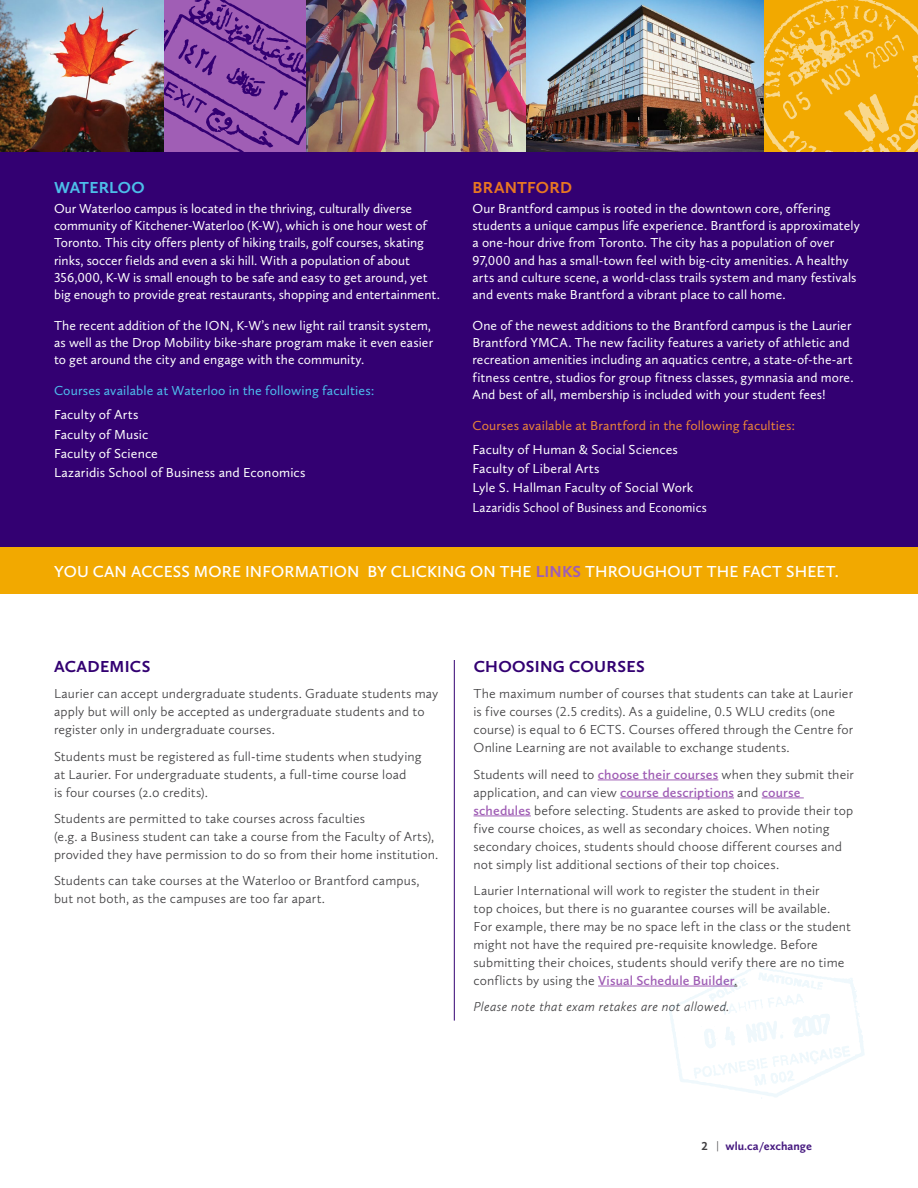
<style>
.page{position:relative;width:918px;height:1188px;background:#fff}
.page>*{position:absolute;margin:0;border:0;box-sizing:border-box;transform-origin:0 0}
.t1{font:600 16.5px "Calluna Sans";letter-spacing:.01em;color:#fff}
.t2{font:700 16.5px "Calluna Sans";letter-spacing:.02em;color:#330072}
.t3{font:700 16.5px "Calluna Sans";letter-spacing:.01em;color:#e87722}
.t4{font:700 16.5px "Calluna Sans";letter-spacing:.005em;color:#4dbee9}
.t5{font:300 13.5px/18px "Calluna Sans";letter-spacing:.01em;color:#414042}
.t6{font:13.5px/17.2px "Calluna Sans";letter-spacing:.005em;color:#fff}
.t7{font:13.5px "Calluna Sans";letter-spacing:.005em;color:#ea8538}
.t8{font:13.5px "Calluna Sans";letter-spacing:.005em;color:#4dbded}
.t9{font:italic 300 13.5px "Calluna Sans";letter-spacing:.02em;color:#414042}
.t10{font:700 12px "Calluna Sans";color:#471a80}
.s1{font-weight:700;color:#a05eb5}
.s2{font-weight:600;color:#a05eb5}
.s3{color:#414042}
.s4{font-weight:300;font-size:10.5px;color:#414042}
</style>
<div class="page">
<div style="left:0;top:546px;width:918px;height:48px;background:#f2a900"></div>
<div style="left:0;top:152px;width:918px;height:394px;background:#330072"></div>
<svg style="left:163px;top:0;width:143px;height:152px;background:#8b4ca8"></svg>
<img style="left:0;top:0;width:163px;height:152px">
<img style="left:306px;top:0;width:220px;height:152px">
<img style="left:526px;top:0;width:238px;height:152px">
<svg style="left:764px;top:0;width:154px;height:152px;background:#f3b21c"></svg>
<hr style="left:598px;top:780px;width:120px;height:1px;background:#a05eb5">
<hr style="left:620px;top:798px;width:114px;height:1px;background:#a05eb5">
<hr style="left:762px;top:798px;width:42px;height:1px;background:#a05eb5">
<hr style="left:474px;top:816px;width:57px;height:1px;background:#a05eb5">
<hr style="left:598px;top:986px;width:136px;height:1px;background:#a05eb5">
<svg style="left:669px;top:967px;width:196px;height:132px"></svg>
<hr style="left:454px;top:660px;width:1px;height:361px;background:#330072">
<p class="t4" style="left:54px;top:177px;width:92px">WATERLOO</p>
<p class="t6" style="left:54px;top:200px;width:387px">Our Waterloo campus is located in the thriving, culturally diverse community of Kitchener-Waterloo (K-W), which is one hour west of Toronto. This city offers plenty of hiking trails, golf courses, skating rinks, soccer fields and even a ski hill. With a population of about 356,000, K-W is small enough to be safe and easy to get around, yet big enough to provide great restaurants, shopping and entertainment.</p>
<p class="t6" style="left:54px;top:317px;width:381px">The recent addition of the ION, K-W’s new light rail transit system, as well as the Drop Mobility bike-share program make it even easier to get around the city and engage with the community.</p>
<p class="t8" style="left:54px;top:382px;width:322px">Courses available at Waterloo in the following faculties:</p>
<p class="t6" style="left:54px;top:405px;width:253px;line-height:19.4px">Faculty of Arts<br>Faculty of Music<br>Faculty of Science<br>Lazaridis School of Business and Economics</p>
<p class="t3" style="left:473px;top:177px;width:101px">BRANTFORD</p>
<p class="t6" style="left:472px;top:200px;width:389px">Our Brantford campus is rooted in the downtown core, offering students a unique campus life experience. Brantford is approximately a one-hour drive from Toronto. The city has a population of over 97,000 and has a small-town feel with big-city amenities. A healthy arts and culture scene, a world-class trails system and many festivals and events make Brantford a vibrant place to call home.</p>
<p class="t6" style="left:472px;top:317px;width:383px">One of the newest additions to the Brantford campus is the Laurier Brantford YMCA. The new facility features a variety of athletic and recreation amenities including an aquatics centre, a state-of-the-art fitness centre, studios for group fitness classes, gymnasia and more.<br>And best of all, membership is included with your student fees!</p>
<p class="t7" style="left:472px;top:417px;width:324px">Courses available at Brantford in the following faculties:</p>
<p class="t6" style="left:472px;top:439px;width:236px;line-height:19.4px">Faculty of Human &amp; Social Sciences Faculty of Liberal Arts<br>Lyle S. Hallman Faculty of Social Work Lazaridis School of Business and Economics</p>
<p class="t1" style="left:54px;top:561px;width:786px">YOU CAN ACCESS MORE INFORMATION BY CLICKING ON THE <span class="s1">LINKS</span> THROUGHOUT THE FACT SHEET.</p>
<p class="t2" style="left:54px;top:657px;width:98px">ACADEMICS</p>
<p class="t5" style="left:54px;top:685px;width:386px">Laurier can accept undergraduate students. Graduate students may apply but will only be accepted as undergraduate students and to register only in undergraduate courses.</p>
<p class="t5" style="left:54px;top:747px;width:369px">Students must be registered as full-time students when studying at Laurier. For undergraduate students, a full-time course load<br>is four courses (2.0 credits).</p>
<p class="t5" style="left:54px;top:809px;width:386px">Students are permitted to take courses across faculties<br>(e.g. a Business student can take a course from the Faculty of Arts), provided they have permission to do so from their home institution.</p>
<p class="t5" style="left:54px;top:871px;width:367px">Students can take courses at the Waterloo or Brantford campus, but not both, as the campuses are too far apart.</p>
<p class="t2" style="left:474px;top:657px;width:173px">CHOOSING COURSES</p>
<p class="t5" style="left:474px;top:685px;width:381px">The maximum number of courses that students can take at Laurier is five courses (2.5 credits). As a guideline, 0.5 WLU credits (one course) is equal to 6 ECTS. Courses offered through the Centre for Online Learning are not available to exchange students.</p>
<p class="t5" style="left:474px;top:765px;width:382px">Students will need to <span class="s2">choose their courses</span> when they submit their application, and can view <span class="s2">course descriptions</span> and <span class="s2">course schedules</span> before selecting. Students are asked to provide their top five course choices, as well as secondary choices. When noting secondary choices, students should choose different courses and not simply list additional sections of their top choices.</p>
<p class="t5" style="left:474px;top:881px;width:379px">Laurier International will work to register the student in their<br>top choices, but there is no guarantee courses will be available.<br>For example, there may be no space left in the class or the student might not have the required pre-requisite knowledge. Before submitting their choices, students should verify there are no time conflicts by using the <span class="s2">Visual Schedule Builder</span>.</p>
<p class="t9" style="left:474px;top:998px;width:258px">Please note that exam retakes are not allowed.</p>
<p class="t10" style="left:702px;top:1139px;width:112px"><span class="s3">2</span> <span class="s4">|</span> wlu.ca/exchange</p>
</div>
